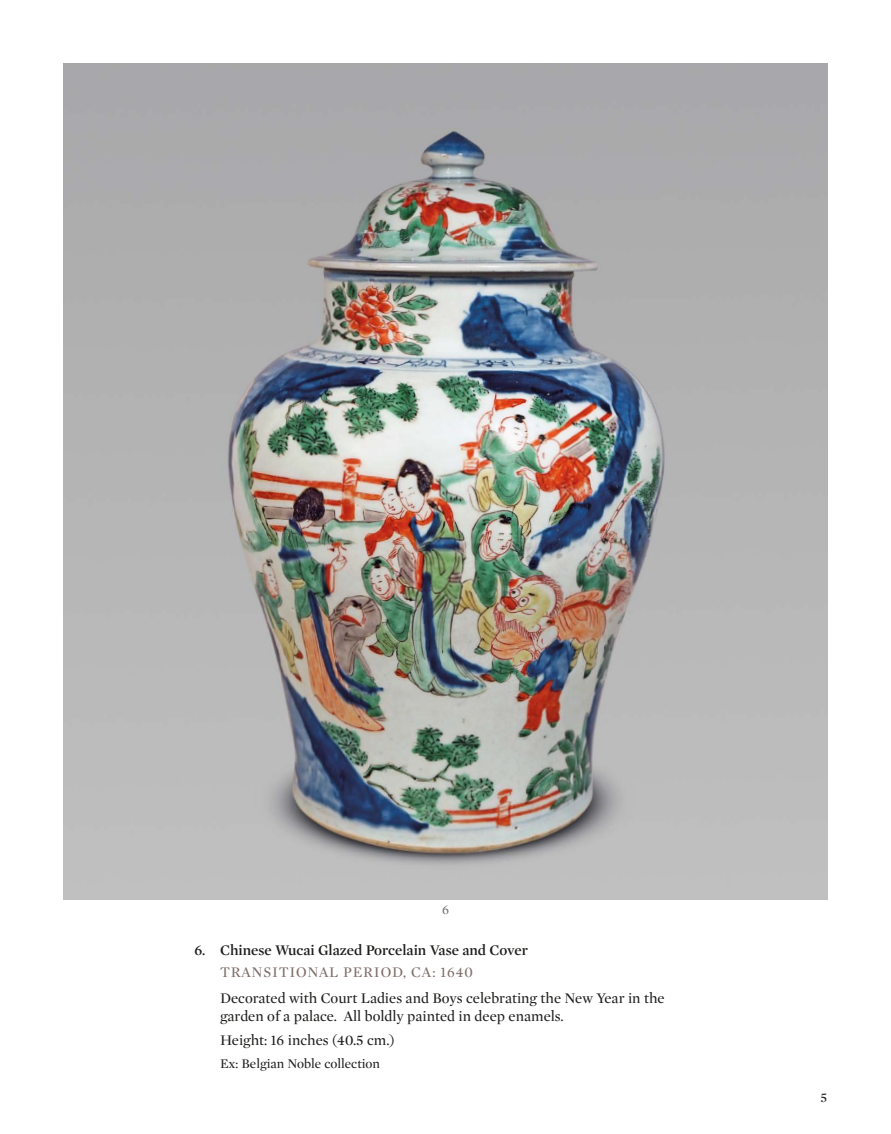
<style>
.page{position:relative;width:891px;height:1134px;background:#fff}
.page>*{position:absolute;margin:0;border:0;box-sizing:border-box;transform-origin:0 0}
.t1{font:15px/18px "Mercury Display";color:#1d1d1b}
.t2{font:600 15px "Mercury Display";color:#1d1d1b}
.t3{font:15px "Mercury Display";letter-spacing:.05em;color:#7f6e69}
.t4{font:13.5px "Mercury Display";color:#1d1d1b}
.t5{font:13.5px "Mercury Display";color:#706f6f}
</style>
<div class="page">
<img style="left:64px;top:64px;width:763px;height:836px">
<p class="t5" style="left:442px;top:900px;width:8px">6</p>
<p class="t2" style="left:195px;top:939px;width:335px">6. Chinese Wucai Glazed Porcelain Vase and Cover</p>
<p class="t3" style="left:220px;top:961px;width:254px">TRANSITIONAL PERIOD, CA: 1640</p>
<p class="t1" style="left:220px;top:988px;width:446px">Decorated with Court Ladies and Boys celebrating the New Year in the garden of a palace. All boldly painted in deep enamels.</p>
<p class="t1" style="left:220px;top:1030px;width:176px">Height: 16 inches (40.5 cm.)</p>
<p class="t4" style="left:220px;top:1054px;width:162px">Ex: Belgian Noble collection</p>
<p class="t4" style="left:821px;top:1088px;width:8px">5</p>
</div>
